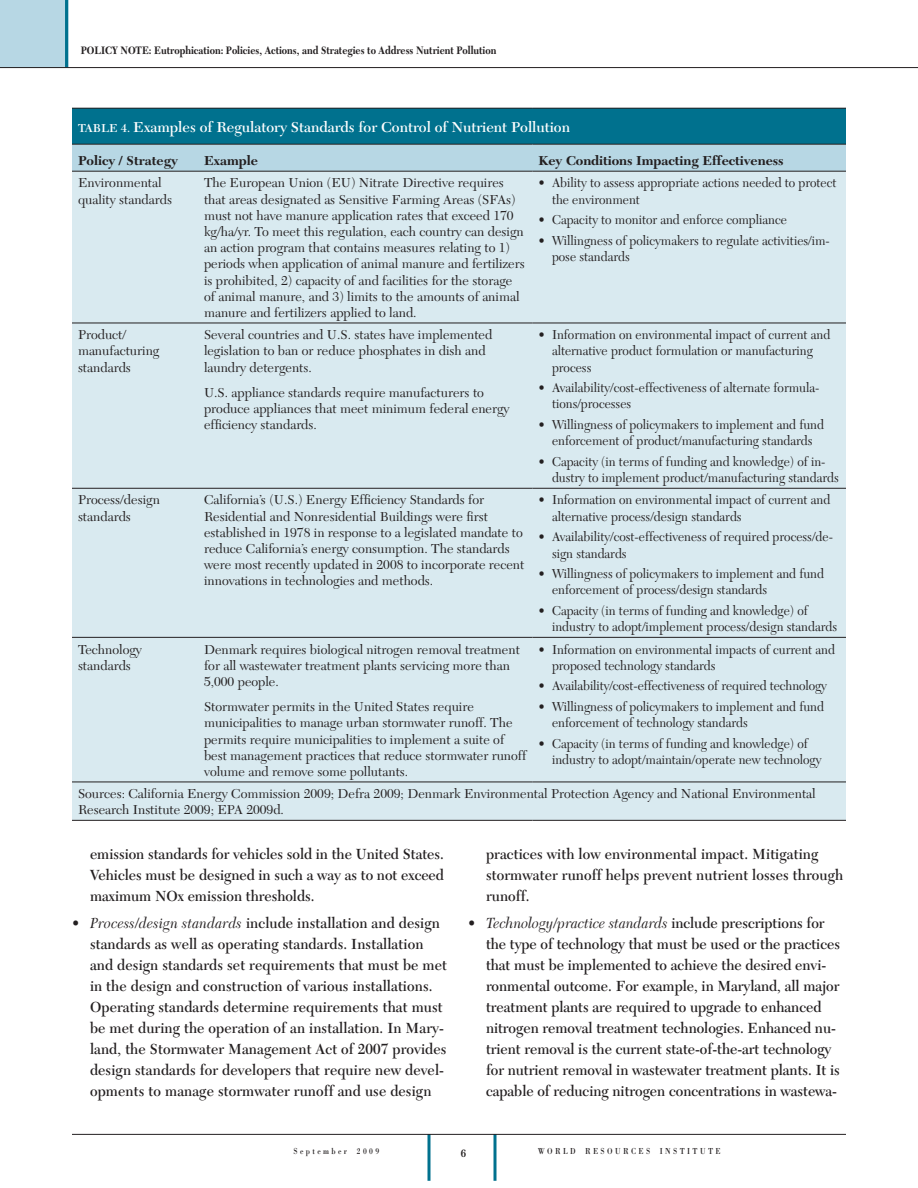
<style>
.page{position:relative;width:918px;height:1188px;background:#fff}
.page>*{position:absolute;margin:0;border:0;box-sizing:border-box;transform-origin:0 0}
.t1{font:600 15.3px/21px "New Caledonia";letter-spacing:.01em;color:#231f20;scale:.95 1}
.t2{font:600 15px "New Caledonia";color:#fff}
.t3{font:13.5px/16.2px "New Caledonia";color:#231f20}
.t4{font:13.5px/16.2px "New Caledonia";color:#231f20;scale:.95 1}
.t5{font:700 13.5px "New Caledonia";letter-spacing:-.005em;color:#231f20}
.t6{font:700 11.25px "New Caledonia";color:#231f20;scale:.85 1}
.t7{font:9px "Bodoni Std";letter-spacing:.31em;color:#231f20;scale:.85 1}
.s1{font-size:12px}
.s2{font-weight:400;font-style:italic}
</style>
<div class="page">
<div style="left:0;top:0;width:68px;height:67px;background:#b7d7e4"></div>
<hr style="left:65px;top:0;width:3px;height:67px;background:#00718e">
<hr style="left:0;top:67px;width:918px;height:1px;background:#231f20">
<hr style="left:428px;top:1134px;width:2px;height:47px;background:#00718e">
<hr style="left:494px;top:1134px;width:2px;height:47px;background:#00718e">
<hr style="left:72px;top:1134px;width:774px;height:1px;background:#231f20">
<div style="left:72px;top:108px;width:774px;height:36px;background:#00718e"></div>
<div style="left:72px;top:145px;width:774px;height:26px;background:#b7d7e4"></div>
<div style="left:72px;top:172px;width:774px;height:648px;background:#d9eaf0"></div>
<hr style="left:72px;top:108px;width:126px;height:1px;background:#231f20">
<hr style="left:198px;top:108px;width:335px;height:1px;background:#231f20">
<hr style="left:533px;top:108px;width:313px;height:1px;background:#231f20">
<hr style="left:72px;top:144px;width:126px;height:1px;background:#231f20">
<hr style="left:198px;top:144px;width:335px;height:1px;background:#231f20">
<hr style="left:533px;top:144px;width:313px;height:1px;background:#231f20">
<hr style="left:72px;top:171px;width:126px;height:1px;background:#231f20">
<hr style="left:198px;top:171px;width:335px;height:1px;background:#231f20">
<hr style="left:533px;top:171px;width:313px;height:1px;background:#231f20">
<hr style="left:72px;top:323px;width:126px;height:1px;background:#231f20">
<hr style="left:198px;top:323px;width:335px;height:1px;background:#231f20">
<hr style="left:533px;top:323px;width:313px;height:1px;background:#231f20">
<hr style="left:72px;top:488px;width:126px;height:1px;background:#231f20">
<hr style="left:198px;top:488px;width:335px;height:1px;background:#231f20">
<hr style="left:533px;top:488px;width:313px;height:1px;background:#231f20">
<hr style="left:72px;top:637px;width:126px;height:1px;background:#231f20">
<hr style="left:198px;top:637px;width:335px;height:1px;background:#231f20">
<hr style="left:533px;top:637px;width:313px;height:1px;background:#231f20">
<hr style="left:72px;top:782px;width:126px;height:1px;background:#231f20">
<hr style="left:198px;top:782px;width:335px;height:1px;background:#231f20">
<hr style="left:533px;top:782px;width:313px;height:1px;background:#231f20">
<hr style="left:72px;top:820px;width:126px;height:1px;background:#231f20">
<hr style="left:198px;top:820px;width:335px;height:1px;background:#231f20">
<hr style="left:533px;top:820px;width:313px;height:1px;background:#231f20">
<p class="t6" style="left:81px;top:43px;width:65px">POLICY NOTE</p>
<p class="t6" style="left:149px;top:43px;width:410px">: Eutrophication: Policies, Actions, and Strategies to Address Nutrient Pollution</p>
<p class="t2" style="left:78px;top:118px;width:494px"><span class="s1">Tab le 4.</span> Examples of Regulatory Standards for Control of Nutrient Pollution</p>
<p class="t5" style="left:78px;top:153px;width:102px">Policy / Strategy</p>
<p class="t5" style="left:204px;top:153px;width:56px">Example</p>
<p class="t5" style="left:539px;top:153px;width:247px">Key Conditions Impacting Effectiveness</p>
<p class="t3" style="left:78px;top:175px;width:96px">Environmental quality standards</p>
<p class="t3" style="left:204px;top:175px;width:322px">The European Union (EU) Nitrate Directive requires that areas designated as Sensitive Farming Areas (SFAs) must not have manure application rates that exceed 170 kg/ha/yr. To meet this regulation, each country can design an action program that contains measures relating to 1) periods when application of animal manure and fertilizers is prohibited, 2) capacity of and facilities for the storage of animal manure, and 3) limits to the amounts of animal manure and fertilizers applied to land.</p>
<p class="t4" style="left:552px;top:175px;width:301px;text-indent:-14px">• Ability to assess appropriate actions needed to protect the environment</p>
<p class="t4" style="left:539px;top:212px;width:263px">• Capacity to monitor and enforce compliance</p>
<p class="t4" style="left:552px;top:233px;width:294px;text-indent:-14px">• Willingness of policymakers to regulate activities/im&shy;pose standards</p>
<p class="t3" style="left:78px;top:327px;width:83px">Product/ manufacturing standards</p>
<p class="t3" style="left:204px;top:327px;width:290px">Several countries and U.S. states have implemented legislation to ban or reduce phosphates in dish and laundry detergents.</p>
<p class="t3" style="left:204px;top:385px;width:307px">U.S. appliance standards require manufacturers to produce appliances that meet minimum federal energy efficiency standards.</p>
<p class="t4" style="left:552px;top:327px;width:294px;text-indent:-14px">• Information on environmental impact of current and alternative product formulation or manufacturing process</p>
<p class="t4" style="left:552px;top:380px;width:283px;text-indent:-14px">• Availability/cost-effectiveness of alternate formula&shy;tions/processes</p>
<p class="t4" style="left:539px;top:417px;width:302px;text-align:center">• Willingness of policymakers to implement and fund enforcement of product/manufacturing standards</p>
<p class="t4" style="left:552px;top:454px;width:303px;text-indent:-14px">• Capacity (in terms of funding and knowledge) of in&shy;dustry to implement product/manufacturing standards</p>
<p class="t3" style="left:78px;top:492px;width:83px">Process/design standards</p>
<p class="t3" style="left:204px;top:492px;width:322px">California’s (U.S.) Energy Efficiency Standards for Residential and Nonresidential Buildings were first established in 1978 in response to a legislated mandate to reduce California’s energy consumption. The standards were most recently updated in 2008 to incorporate recent innovations in technologies and methods.</p>
<p class="t4" style="left:552px;top:492px;width:294px;text-indent:-14px">• Information on environmental impact of current and alternative process/design standards</p>
<p class="t4" style="left:552px;top:529px;width:297px;text-indent:-14px">• Availability/cost-effectiveness of required process/de&shy;sign standards</p>
<p class="t4" style="left:552px;top:566px;width:288px;text-indent:-14px">• Willingness of policymakers to implement and fund enforcement of process/design standards</p>
<p class="t4" style="left:552px;top:603px;width:302px;text-indent:-14px">• Capacity (in terms of funding and knowledge) of industry to adopt/implement process/design standards</p>
<p class="t4" style="left:552px;top:641px;width:299px;text-indent:-14px">• Information on environmental impacts of current and proposed technology standards</p>
<p class="t4" style="left:539px;top:678px;width:305px">• Availability/cost-effectiveness of required technology</p>
<p class="t4" style="left:552px;top:699px;width:288px;text-indent:-14px">• Willingness of policymakers to implement and fund enforcement of technology standards</p>
<p class="t4" style="left:552px;top:736px;width:285px;text-indent:-14px">• Capacity (in terms of funding and knowledge) of industry to adopt/maintain/operate new technology</p>
<p class="t3" style="left:78px;top:786px;width:739px">Sources: California Energy Commission 2009; Defra 2009; Denmark Environmental Protection Agency and National Environmental<br>Research Institute 2009; EPA 2009d.</p>
<p class="t3" style="left:78px;top:641px;width:65px">Technology standards</p>
<p class="t3" style="left:204px;top:641px;width:317px">Denmark requires biological nitrogen removal treatment for all wastewater treatment plants servicing more than<br>5,000 people.</p>
<p class="t3" style="left:204px;top:699px;width:324px">Stormwater permits in the United States require municipalities to manage urban stormwater runoff. The permits require municipalities to implement a suite of best management practices that reduce stormwater runoff volume and remove some pollutants.</p>
<p class="t1" style="left:90px;top:844px;width:374px;text-align:justify">emission standards for vehicles sold in the United States.<br>Vehicles must be designed in such a way as to not exceed maximum NOx emission thresholds.</p>
<p class="t1" style="left:90px;top:913px;width:377px;text-indent:-18px">• <span class="s2">Process/design standards</span> include installation and design standards as well as operating standards. Installation and design standards set requirements that must be met in the design and construction of various installations.<br>Operating standards determine requirements that must be met during the operation of an installation. In Mary&shy;land, the Stormwater Management Act of 2007 provides design standards for developers that require new devel&shy;opments to manage stormwater runoff and use design</p>
<p class="t1" style="left:486px;top:844px;width:378px">practices with low environmental impact. Mitigating stormwater runoff helps prevent nutrient losses through runoff.</p>
<p class="t1" style="left:486px;top:913px;width:374px;text-indent:-18px">• <span class="s2">Technology/practice standards</span> include prescriptions for the type of technology that must be used or the practices that must be implemented to achieve the desired envi&shy;ronmental outcome. For example, in Maryland, all major treatment plants are required to upgrade to enhanced nitrogen removal treatment technologies. Enhanced nu&shy;trient removal is the current state-of-the-art technology for nutrient removal in wastewater treatment plants. It is capable of reducing nitrogen concentrations in wastewa-</p>
<p class="t7" style="left:293px;top:1146px;width:103px">S EPTEMBER 2009</p>
<p class="t6" style="left:461px;top:1146px;width:8px">6</p>
<p class="t7" style="left:538px;top:1146px;width:217px">WORLD RESOURCES INSTITUTE</p>
</div>
